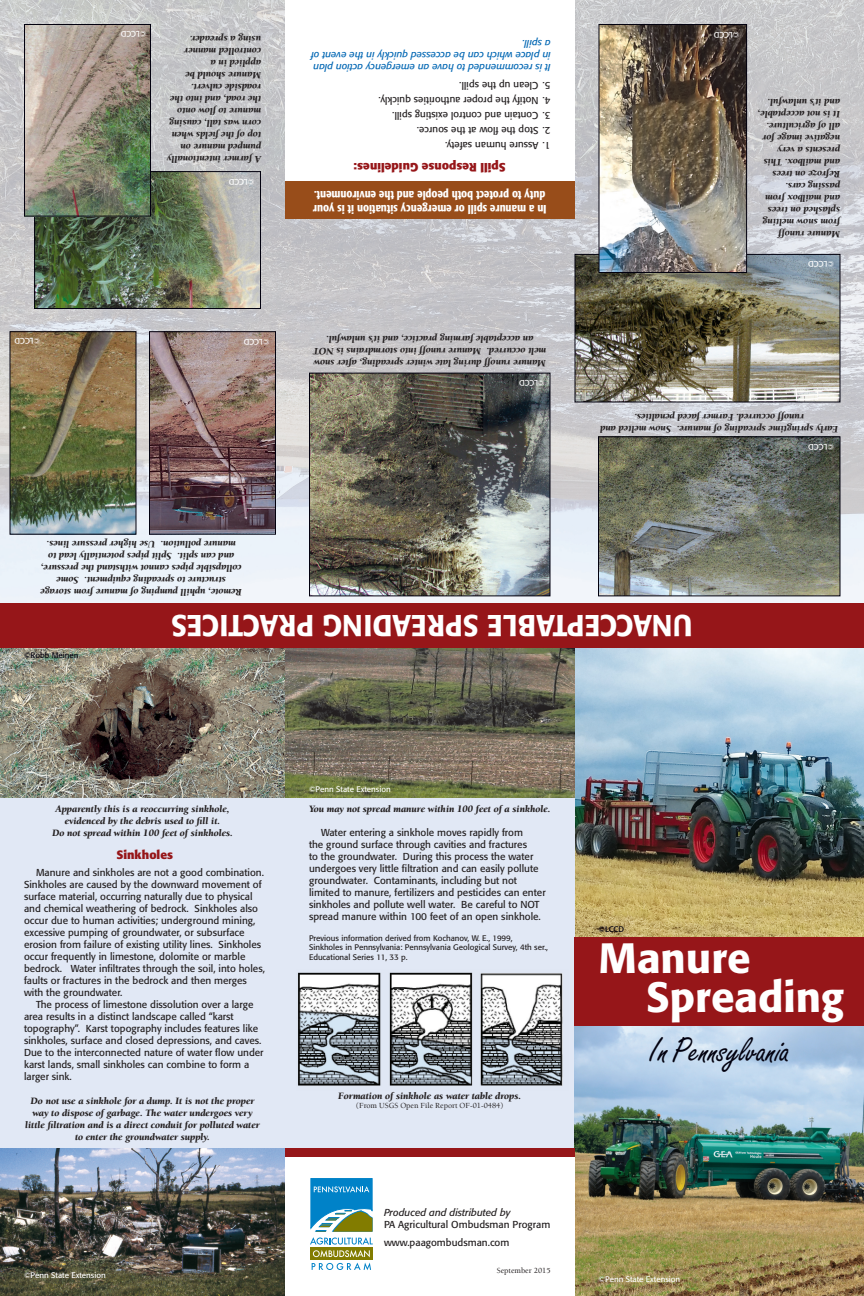
<style>
.page{position:relative;width:864px;height:1296px;background:#fff}
.page>*{position:absolute;margin:0;border:0;box-sizing:border-box;transform-origin:0 0}
.t1{font:500 42px/38.6px "Formata";color:#fff}
.t2{font:36px "Grisette";color:#02010f}
.t3{font:500 30px "Formata";color:#fff;scale:.94 1}
.t4{font:500 condensed 12px/14.4px "Formata";color:#fff}
.t5{font:700 12px "Formata";color:#961619}
.t6{font:10px/12px "Formata";color:#231f20}
.t7{font:italic 900 10px/12px "Berkeley";color:#231f20;text-align:center}
.t8{font:italic 10px/12px "Formata";color:#0166b3}
.t9{font:italic 10px "Formata";color:#231f20}
.t10{font:8px/9.6px "Formata";color:#231f20}
.t11{font:8px "Formata";color:#fff}
.t12{font:500 8px "Berkeley";color:#231f20}
.t13{font:8px "Formata";color:#02010f}
</style>
<div class="page">
<img style="left:574px;top:648px;width:290px;height:289px">
<div style="left:0;top:648px;width:574px;height:648px;background:#e1e8f5"></div>
<img style="left:0;top:0;width:864px;height:603px">
<img style="left:151px;top:333px;width:123px;height:200px">
<div style="left:149px;top:331px;width:127px;height:204px;border:1px solid #02010f"></div>
<img style="left:12px;top:333px;width:122px;height:200px">
<div style="left:10px;top:331px;width:126px;height:204px;border:1px solid #02010f"></div>
<img style="left:311px;top:375px;width:237px;height:219px">
<div style="left:309px;top:373px;width:241px;height:223px;border:1px solid #02010f"></div>
<div style="left:0;top:603px;width:864px;height:45px;background:#961619"></div>
<img style="left:600px;top:438px;width:238px;height:156px">
<div style="left:598px;top:436px;width:242px;height:160px;border:1px solid #02010f"></div>
<img style="left:576px;top:256px;width:262px;height:144px">
<div style="left:574px;top:254px;width:266px;height:148px;border:1px solid #02010f"></div>
<img style="left:36px;top:173px;width:223px;height:134px">
<div style="left:34px;top:171px;width:227px;height:138px;border:1px solid #02010f"></div>
<img style="left:0;top:648px;width:574px;height:150px">
<img style="left:298px;top:972px;width:265px;height:114px">
<img style="left:574px;top:1026px;width:290px;height:270px">
<div style="left:285px;top:0;width:289px;height:190px;background:#fff"></div>
<img style="left:0;top:1148px;width:285px;height:148px">
<div style="left:574px;top:937px;width:290px;height:89px;background:#961619"></div>
<img style="left:600px;top:26px;width:145px;height:245px">
<div style="left:598px;top:24px;width:149px;height:249px;border:1px solid #02010f"></div>
<img style="left:26px;top:26px;width:123px;height:189px">
<div style="left:24px;top:24px;width:127px;height:193px;border:1px solid #02010f"></div>
<div style="left:285px;top:1154px;width:289px;height:142px;background:#fff"></div>
<div style="left:285px;top:1148px;width:289px;height:9px;background:#961619"></div>
<div style="left:310px;top:1247px;width:63px;height:13px;background:#827c00"></div>
<svg style="left:310px;top:1178px;width:63px;height:79px"></svg>
<svg style="left:312px;top:1263px;width:59px;height:7px"></svg>
<div style="left:285px;top:181px;width:289px;height:38px;background:#984d1a"></div>
<p class="t11" style="left:146px;top:39px;width:27px;rotate:-180deg">©LCCD</p>
<p class="t11" style="left:739px;top:40px;width:27px;rotate:-180deg">©LCCD</p>
<p class="t7" style="left:261px;top:165px;width:95px;text-align:left;rotate:-180deg">A farmer intentionally pumped manure on top of the fields when corn was tall, causing manure to flow onto the road, and into the roadside culvert.<br>Manure should be applied in a controlled manner using a spreader.</p>
<p class="t8" style="left:550px;top:73px;width:241px;rotate:-180deg">It is recommended to have an emergency action plan in place which can be accessed quickly in the event of a spill.</p>
<p class="t6" style="left:550px;top:91px;width:93px;rotate:-180deg">5. Clean up the spill.</p>
<p class="t6" style="left:550px;top:106px;width:173px;rotate:-180deg">4. Notify the proper authorities quickly.</p>
<p class="t6" style="left:550px;top:121px;width:160px;rotate:-180deg">3. Contain and control existing spill.</p>
<p class="t6" style="left:550px;top:136px;width:135px;rotate:-180deg">2. Stop the flow at the source.</p>
<p class="t6" style="left:550px;top:151px;width:107px;rotate:-180deg">1. Assure human safety.</p>
<p class="t5" style="left:506px;top:174px;width:154px;rotate:-180deg">Spill Response Guidelines:</p>
<p class="t11" style="left:254px;top:187px;width:27px;rotate:-180deg">©LCCD</p>
<p class="t4" style="left:547px;top:217px;width:235px;rotate:-180deg">In a manure spill or emergency situation it is your duty to protect both people and the environment.</p>
<p class="t7" style="left:840px;top:240px;width:84px;text-align:left;rotate:-180deg">Manure runoff from snow melting splashed on trees and mailbox from passing cars.<br>Refroze on trees and mailbox. This presents a very negative image for all of agriculture.<br>It is not acceptable, and it’s unlawful.</p>
<p class="t11" style="left:834px;top:269px;width:27px;rotate:-180deg">©LCCD</p>
<p class="t11" style="left:40px;top:346px;width:27px;rotate:-180deg">©LCCD</p>
<p class="t11" style="left:269px;top:346px;width:27px;rotate:-180deg">©LCCD</p>
<p class="t7" style="left:546px;top:369px;width:235px;rotate:-180deg">Manure runoff during late winter spreading, after snow melt occurred. Manure runoff into stormdrains is NOT an acceptable farming practice, and it’s unlawful.</p>
<p class="t11" style="left:545px;top:388px;width:27px;rotate:-180deg">©LCCD</p>
<p class="t7" style="left:838px;top:435px;width:240px;rotate:-180deg">Early springtime spreading of manure. Snow melted and runoff occurred. Farmer faced penalties.</p>
<p class="t7" style="left:242px;top:598px;width:203px;rotate:-180deg">Remote, uphill pumping of manure from storage structure to spreading equipment. Some collapsible pipes cannot withstand the pressure, and can split. Split pipes potentially lead to manure pollution. Use higher pressure lines.</p>
<p class="t13" style="left:24px;top:650px;width:56px">©Robb Meinen</p>
<h3 class="t3" style="left:693px;top:644px;width:556px;rotate:-180deg">UNACCEPTABLE SPREADING PRACTICES</h3>
<p class="t11" style="left:309px;top:785px;width:83px">©Penn State Extension</p>
<p class="t11" style="left:834px;top:452px;width:27px;rotate:-180deg">©LCCD</p>
<p class="t7" style="left:52px;top:804px;width:182px">Apparently this is a reoccurring sinkhole, evidenced by the debris used to fill it.<br>Do not spread within 100 feet of sinkholes.</p>
<p class="t5" style="left:116px;top:847px;width:58px">Sinkholes</p>
<p class="t6" style="left:24px;top:866px;width:243px;text-indent:12px">Manure and sinkholes are not a good combination.<br>Sinkholes are caused by the downward movement of surface material, occurring naturally due to physical and chemical weathering of bedrock. Sinkholes also occur due to human activities; underground mining, excessive pumping of groundwater, or subsurface erosion from failure of existing utility lines. Sinkholes occur frequently in limestone, dolomite or marble bedrock. Water infiltrates through the soil, into holes, faults or fractures in the bedrock and then merges with the groundwater.</p>
<p class="t6" style="left:24px;top:998px;width:241px;text-indent:12px">The process of limestone dissolution over a large area results in a distinct landscape called “karst topography”. Karst topography includes features like sinkholes, surface and closed depressions, and caves.<br>Due to the interconnected nature of water flow under karst lands, small sinkholes can combine to form a larger sink.</p>
<p class="t7" style="left:309px;top:804px;width:243px">You may not spread manure within 100 feet of a sinkhole.</p>
<p class="t6" style="left:309px;top:827px;width:238px;text-indent:12px">Water entering a sinkhole moves rapidly from<br>the ground surface through cavities and fractures<br>to the groundwater. During this process the water undergoes very little filtration and can easily pollute groundwater. Contaminants, including but not limited to manure, fertilizers and pesticides can enter sinkholes and pollute well water. Be careful to NOT spread manure within 100 feet of an open sinkhole.</p>
<p class="t10" style="left:309px;top:933px;width:241px">Previous information derived from Kochanov, W. E., 1999,<br>Sinkholes in Pennsylvania: Pennsylvania Geological Survey, 4th ser.,<br>Educational Series 11, 33 p.</p>
<p class="t13" style="left:598px;top:924px;width:27px">©LCCD</p>
<h1 class="t1" style="left:646px;top:939px;width:199px;text-indent:-48px">Manure<br>Spreading</h1>
<h2 class="t2" style="left:650px;top:1029px;width:141px">In Pennsylvania</h2>
<p class="t7" style="left:25px;top:1095px;width:236px">Do not use a sinkhole for a dump. It is not the proper way to dispose of garbage. The water undergoes very little filtration and is a direct conduit for polluted water to enter the groundwater supply.</p>
<p class="t7" style="left:338px;top:1090px;width:184px">Formation of sinkhole as water table drops.</p>
<p class="t12" style="left:356px;top:1101px;width:149px">(From USGS Open File Report OF-01-0484)</p>
<p class="t9" style="left:384px;top:1207px;width:128px">Produced and distributed by</p>
<p class="t6" style="left:384px;top:1216px;width:168px;line-height:18px">PA Agricultural Ombudsman Program www.paagombudsman.com</p>
<p class="t11" style="left:24px;top:1271px;width:83px">©Penn State Extension</p>
<p class="t12" style="left:497px;top:1266px;width:55px">September 2015</p>
<p class="t11" style="left:598px;top:1274px;width:83px">©Penn State Extension</p>
</div>
